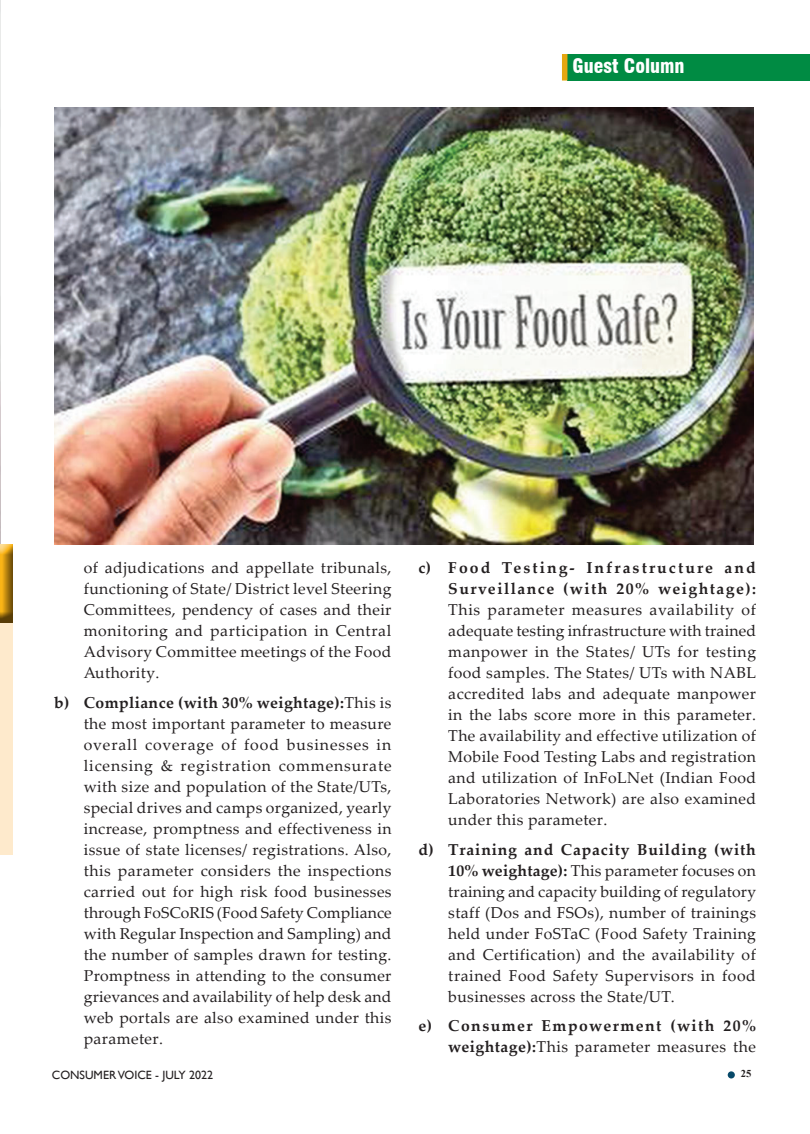
<style>
.page{position:relative;width:810px;height:1134px;background:#fff}
.page>*{position:absolute;margin:0;border:0;box-sizing:border-box;transform-origin:0 0}
.t1{font:900 condensed 19.5px "Swiss 721 BT";color:#fff}
.t2{font:15.75px/21px "Palatino Linotype";letter-spacing:.025em;color:#231f20;text-align:justify}
.t3{font:700 15.75px/21px "Palatino Linotype";letter-spacing:.095em;color:#231f20;text-align:right}
.t4{font:12px "Gill Sans";color:#231f20}
.t5{font:700 10.5px "Times New Roman";color:#231f20}
.s1{font-weight:700}
.s2{font-weight:400}
</style>
<div class="page">
<div style="left:567px;top:54px;width:243px;height:27px;background:#008b43"></div>
<div style="left:562px;top:54px;width:5px;height:27px;background:#e5a710"></div>
<div style="left:728px;top:1071px;width:7px;height:7px;background:#074969;border-radius:50%"></div>
<div style="left:0;top:622px;width:13px;height:233px;background:#feeacc"></div>
<img style="left:0;top:0;width:1px;height:537px">
<div style="left:0;top:544px;width:13px;height:80px;background:#231f20;opacity:.75"></div>
<img style="left:54px;top:108px;width:700px;height:437px">
<p class="t1" style="left:572px;top:54px;width:114px">Guest Column</p>
<p class="t2" style="left:84px;top:557px;width:309px">of adjudications and appellate tribunals, functioning of State/ District level Steering Committees, pendency of cases and their monitoring and participation in Central Advisory Committee meetings of the Food Authority.</p>
<p class="t2" style="left:84px;top:691px;width:309px;text-indent:-30px"><span class="s1">b) Compliance (with 30% weightage):</span>This is the most important parameter to measure overall coverage of food businesses in licensing &amp; registration commensurate with size and population of the State/UTs, special drives and camps organized, yearly increase, promptness and effectiveness in issue of state licenses/ registrations. Also, this parameter considers the inspections carried out for high risk food businesses through FoSCoRIS (Food Safety Compliance with Regular Inspection and Sampling) and the number of samples drawn for testing.<br>Promptness in attending to the consumer grievances and availability of help desk and web portals are also examined under this parameter.</p>
<p class="t3" style="left:419px;top:557px;width:339px">c) Food Testing- Infrastructure and<br>Surveillance (with 20% weightage):</p>
<p class="t2" style="left:448px;top:599px;width:309px">This parameter measures availability of adequate testing infrastructure with trained manpower in the States/ UTs for testing food samples. The States/ UTs with NABL accredited labs and adequate manpower in the labs score more in this parameter.<br>The availability and effective utilization of Mobile Food Testing Labs and registration and utilization of InFoLNet (Indian Food Laboratories Network) are also examined under this parameter.</p>
<p class="t2" style="left:448px;top:838px;width:309px;text-indent:-30px"><span class="s1">d) Training and Capacity Building (with 10% weightage):</span> This parameter focuses on training and capacity building of regulatory staff (Dos and FSOs), number of trainings held under FoSTaC (Food Safety Training and Certification) and the availability of trained Food Safety Supervisors in food businesses across the State/UT.</p>
<p class="t3" style="left:419px;top:1015px;width:339px">e) Consumer Empowerment (with 20% weightage):<span class="s2">This parameter measures the</span></p>
<p class="t4" style="left:52px;top:1068px;width:163px">CONSUMER VOICE - july 2022</p>
<p class="t5" style="left:741px;top:1066px;width:12px">25</p>
</div>
